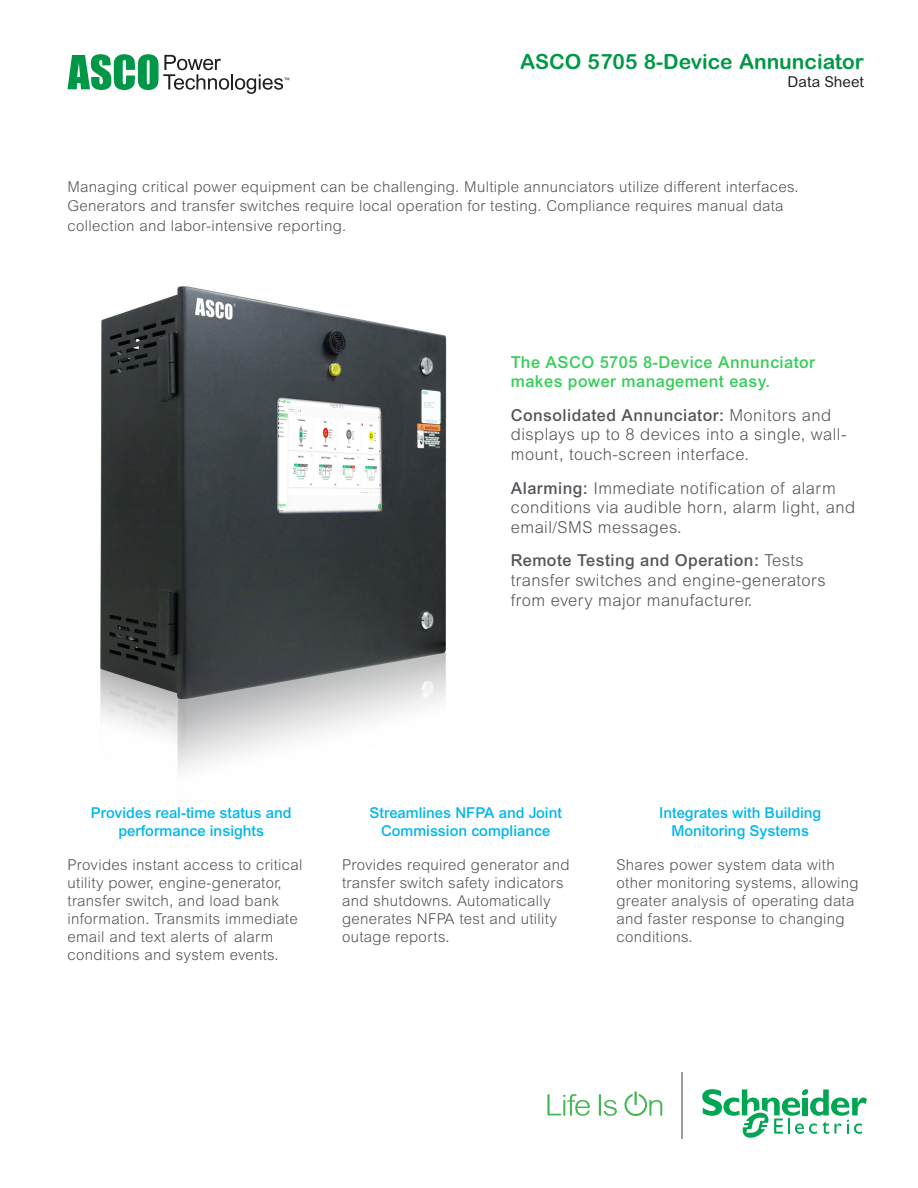
<style>
.page{position:relative;width:918px;height:1188px;background:#fff}
.page>*{position:absolute;margin:0;border:0;box-sizing:border-box;transform-origin:0 0}
.subheading{font:700 21px "Arial Rounded MT Pro";color:#009847}
.t1{font:300 16.5px/19.8px "Arial MT Pro";letter-spacing:.03em;color:#54555a}
.t2{font:500 16.5px/19.8px "Arial MT Pro";letter-spacing:.03em;color:#35cd58}
.t3{font:300 15px/18px "Arial MT Pro";letter-spacing:.02em;color:#54555a}
.t4{font:500 15px/18px "Arial MT Pro";color:#00b6ed;text-align:center}
.subheading-2{font:15px "Arial Rounded MT Pro";color:#231f20}
.s1{font-weight:500}
</style>
<div class="page">
<img style="left:100px;top:286px;width:347px;height:486px">
<svg style="left:68px;top:54px;width:221px;height:40px"></svg>
<svg style="left:547px;top:1094px;width:43px;height:22px"></svg>
<svg style="left:599px;top:1094px;width:18px;height:22px"></svg>
<svg style="left:624px;top:1092px;width:38px;height:24px"></svg>
<svg style="left:702px;top:1089px;width:165px;height:49px"></svg>
<hr style="left:682px;top:1072px;width:1px;height:66px;background:#969ea6">
<p class="subheading" style="left:520px;top:49px;width:345px">ASCO 5705 8-Device Annunciator</p>
<p class="subheading-2" style="left:788px;top:73px;width:78px">Data Sheet</p>
<p class="t3" style="left:68px;top:177px;width:733px;line-height:19.5px">Managing critical power equipment can be challenging. Multiple annunciators utilize different interfaces.<br>Generators and transfer switches require local operation for testing. Compliance requires manual data collection and labor-intensive reporting.</p>
<p class="t2" style="left:511px;top:352px;width:306px">The ASCO 5705 8-Device Annunciator makes power management easy.</p>
<p class="t1" style="left:511px;top:405px;width:337px"><span class="s1">Consolidated Annunciator:</span> Monitors and displays up to 8 devices into a single, wall&shy;mount, touch-screen interface.</p>
<p class="t1" style="left:511px;top:478px;width:346px"><span class="s1">Alarming:</span> Immediate notification of alarm conditions via audible horn, alarm light, and email/SMS messages.</p>
<p class="t1" style="left:511px;top:551px;width:317px"><span class="s1">Remote Testing and Operation:</span> Tests transfer switches and engine-generators from every major manufacturer.</p>
<p class="t4" style="left:91px;top:804px;width:202px">Provides real-time status and</p>
<p class="t4" style="left:118px;top:822px;width:147px">performance insights</p>
<p class="t3" style="left:68px;top:856px;width:237px">Provides instant access to critical utility power, engine-generator, transfer switch, and load bank information. Transmits immediate email and text alerts of alarm conditions and system events.</p>
<p class="t4" style="left:370px;top:804px;width:194px">Streamlines NFPA and Joint<br>Commission compliance</p>
<p class="t3" style="left:342px;top:856px;width:229px">Provides required generator and transfer switch safety indicators and shutdowns. Automatically generates NFPA test and utility outage reports.</p>
<p class="t4" style="left:659px;top:804px;width:164px">Integrates with Building<br>Monitoring Systems</p>
<p class="t3" style="left:616px;top:856px;width:244px">Shares power system data with other monitoring systems, allowing greater analysis of operating data and faster response to changing conditions.</p>
</div>
